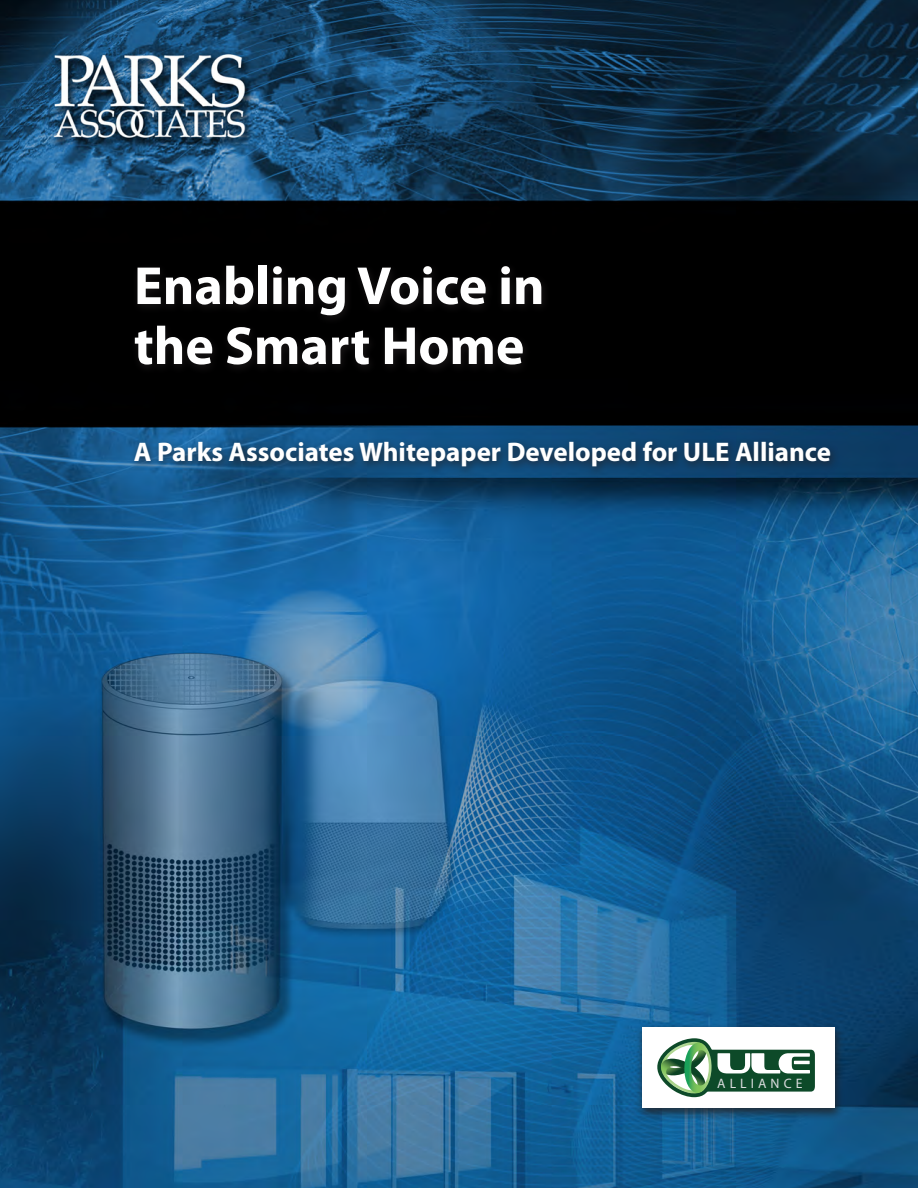
<style>
.page{position:relative;width:918px;height:1188px;background:#fff}
.page>*{position:absolute;margin:0;border:0;box-sizing:border-box;transform-origin:0 0}
.Header_-_Main{font:700 54px/60px "Myriad Pro";color:#fff}
.Header_-_Main-2{font:700 27px "Myriad Pro";color:#fff}
.t1{font:13.65px "Myriad Pro";letter-spacing:.295em;color:#dadcde}
</style>
<div class="page">
<img style="left:0;top:0;width:918px;height:1188px">
<div style="left:635px;top:1023px;width:210px;height:98px;background:#231f20;opacity:.77"></div>
<div style="left:642px;top:1027px;width:193px;height:81px;background:#fff"></div>
<div style="left:129px;top:260px;width:422px;height:116px;background:#231f20;opacity:.75"></div>
<div style="left:128px;top:437px;width:711px;height:41px;background:#231f20;opacity:.75"></div>
<svg style="left:657px;top:1038px;width:158px;height:59px"></svg>
<p class="Header_-_Main" style="left:134px;top:254px;width:412px">Enabling Voice in the Smart Home</p>
<p class="Header_-_Main-2" style="left:134px;top:435px;width:699px">A Parks Associates Whitepaper Developed for ULE Alliance</p>
<p class="t1" style="left:717px;top:1075px;width:87px">ALLIANCE</p>
</div>
